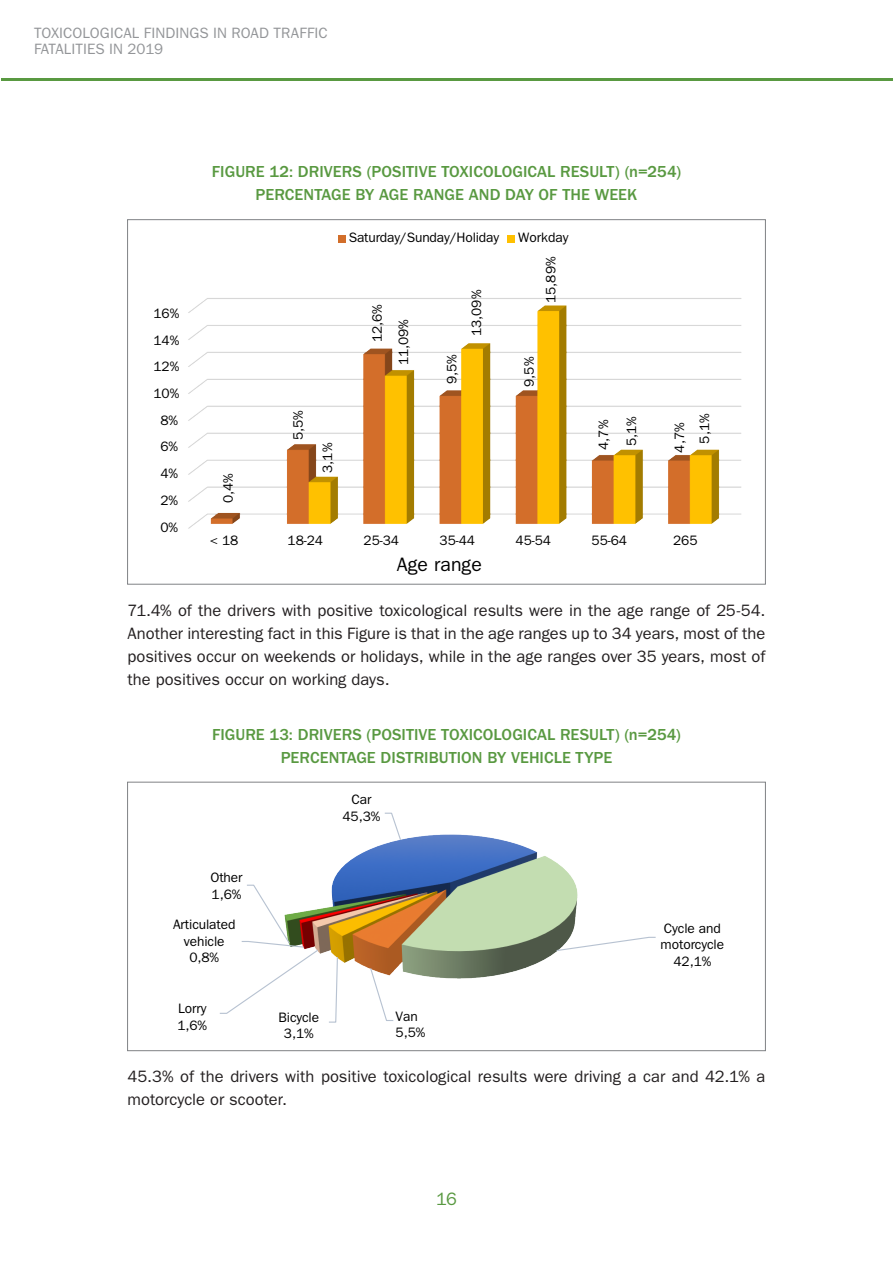
<style>
.page{position:relative;width:893px;height:1263px;background:#fff}
.page>*{position:absolute;margin:0;border:0;box-sizing:border-box;transform-origin:0 0}
.t1{font:19.5px "ITC Franklin Gothic Std";letter-spacing:.005em;color:#000}
.t2{font:18px "ITC Franklin Gothic Std";color:#599941}
.txt{font:16.5px/23.2px "ITC Franklin Gothic Std";color:#231f20;text-align:justify}
.txt-cent{font:500 16.5px/23.2px "ITC Franklin Gothic Std";letter-spacing:.005em;color:#599941;text-align:center}
.t3{font:15px/16.5px "ITC Franklin Gothic Std";letter-spacing:.005em;color:#939598}
.t4{font:13.65px/16.4px "ITC Franklin Gothic Std";letter-spacing:-.005em;color:#000;text-align:center}
</style>
<div class="page">
<hr style="left:1px;top:78px;width:892px;height:2px;background:#599941">
<img style="left:188px;top:298px;width:554px;height:231px">
<div style="left:338px;top:235px;width:8px;height:7px;background:#d26e2a"></div>
<div style="left:508px;top:235px;width:7px;height:7px;background:#ffc000"></div>
<img style="left:319px;top:834px;width:259px;height:145px">
<svg style="left:384px;top:812px;width:18px;height:29px"></svg>
<svg style="left:555px;top:936px;width:101px;height:16px"></svg>
<svg style="left:369px;top:967px;width:25px;height:54px"></svg>
<svg style="left:328px;top:956px;width:11px;height:67px"></svg>
<svg style="left:219px;top:884px;width:100px;height:130px"></svg>
<div style="left:127px;top:782px;width:639px;height:269px;border:1px solid #808285"></div>
<p class="t3" style="left:34px;top:24px;width:295px">TOXICOLOGICAL FINDINGS IN ROAD TRAFFIC<br>FATALITIES IN 2019</p>
<p class="txt-cent" style="left:212px;top:160px;width:471px">FIGURE 12: DRIVERS (POSITIVE TOXICOLOGICAL RESULT) (n=254)<br>PERCENTAGE BY AGE RANGE AND DAY OF THE WEEK</p>
<p class="t4" style="left:153px;top:305px;width:27px">16%</p>
<p class="t4" style="left:153px;top:332px;width:27px">14%</p>
<p class="t4" style="left:153px;top:358px;width:27px">12%</p>
<p class="t4" style="left:153px;top:385px;width:27px">10%</p>
<p class="t4" style="left:160px;top:412px;width:19px">8%</p>
<p class="t4" style="left:160px;top:439px;width:19px">6%</p>
<p class="t4" style="left:160px;top:466px;width:19px">4%</p>
<p class="t4" style="left:160px;top:492px;width:19px">2%</p>
<p class="t4" style="left:160px;top:519px;width:19px">0%</p>
<p class="t4" style="left:349px;top:229px;width:152px">Saturday/Sunday/Holiday</p>
<p class="t4" style="left:518px;top:229px;width:52px">Workday</p>
<p class="t4" style="left:220px;top:503px;width:31px;rotate:-90deg">0,4%</p>
<p class="t4" style="left:290px;top:440px;width:31px;rotate:-90deg">5,5%</p>
<p class="t4" style="left:319px;top:473px;width:31px;rotate:-90deg">3,1%</p>
<p class="t4" style="left:369px;top:342px;width:39px;rotate:-90deg">12,6%</p>
<p class="t4" style="left:395px;top:365px;width:48px;rotate:-90deg">11,09%</p>
<p class="t4" style="left:468px;top:336px;width:48px;rotate:-90deg">13,09%</p>
<p class="t4" style="left:444px;top:384px;width:31px;rotate:-90deg">9,5%</p>
<p class="t4" style="left:521px;top:387px;width:31px;rotate:-90deg">9,5%</p>
<p class="t4" style="left:543px;top:303px;width:48px;rotate:-90deg">15,89%</p>
<p class="t4" style="left:623px;top:446px;width:31px;rotate:-90deg">5,1%</p>
<p class="t4" style="left:696px;top:444px;width:31px;rotate:-90deg">5,1%</p>
<p class="t4" style="left:596px;top:450px;width:31px;rotate:-90deg">4,7%</p>
<p class="t4" style="left:672px;top:452px;width:31px;rotate:-90deg">4,7%</p>
<p class="t4" style="left:210px;top:532px;width:30px">&lt; 18</p>
<p class="t4" style="left:288px;top:532px;width:37px">18-24</p>
<p class="t4" style="left:364px;top:532px;width:37px">25-34</p>
<p class="t4" style="left:440px;top:532px;width:37px">35-44</p>
<p class="t4" style="left:516px;top:532px;width:37px">45-54</p>
<p class="t4" style="left:592px;top:532px;width:37px">55-64</p>
<p class="t4" style="left:673px;top:532px;width:26px">265</p>
<p class="t1" style="left:397px;top:554px;width:87px">Age range</p>
<p class="txt" style="left:128px;top:598px;width:639px">71.4% of the drivers with positive toxicological results were in the age range of 25-54.<br>Another interesting fact in this Figure is that in the age ranges up to 34 years, most of the positives occur on weekends or holidays, while in the age ranges over 35 years, most of the positives occur on working days.</p>
<p class="txt-cent" style="left:212px;top:723px;width:470px">FIGURE 13: DRIVERS (POSITIVE TOXICOLOGICAL RESULT) (n=254)<br>PERCENTAGE DISTRIBUTION BY VEHICLE TYPE</p>
<p class="t4" style="left:342px;top:791px;width:39px">Car<br>45,3%</p>
<p class="t4" style="left:210px;top:869px;width:34px;text-align:left">Other<br>1,6%</p>
<p class="t4" style="left:173px;top:917px;width:64px">Articulated vehicle<br>0,8%</p>
<p class="t4" style="left:177px;top:1001px;width:31px;text-align:left">Lorry<br>1,6%</p>
<p class="t4" style="left:278px;top:1009px;width:42px">Bicycle<br>3,1%</p>
<p class="t4" style="left:396px;top:1008px;width:31px;text-align:left">Van<br>5,5%</p>
<p class="t4" style="left:661px;top:920px;width:65px">Cycle and motorcycle<br>42,1%</p>
<p class="txt" style="left:128px;top:1065px;width:639px">45.3% of the drivers with positive toxicological results were driving a car and 42.1% a motorcycle or scooter.</p>
<p class="t2" style="left:436px;top:1189px;width:22px">16</p>
</div>
